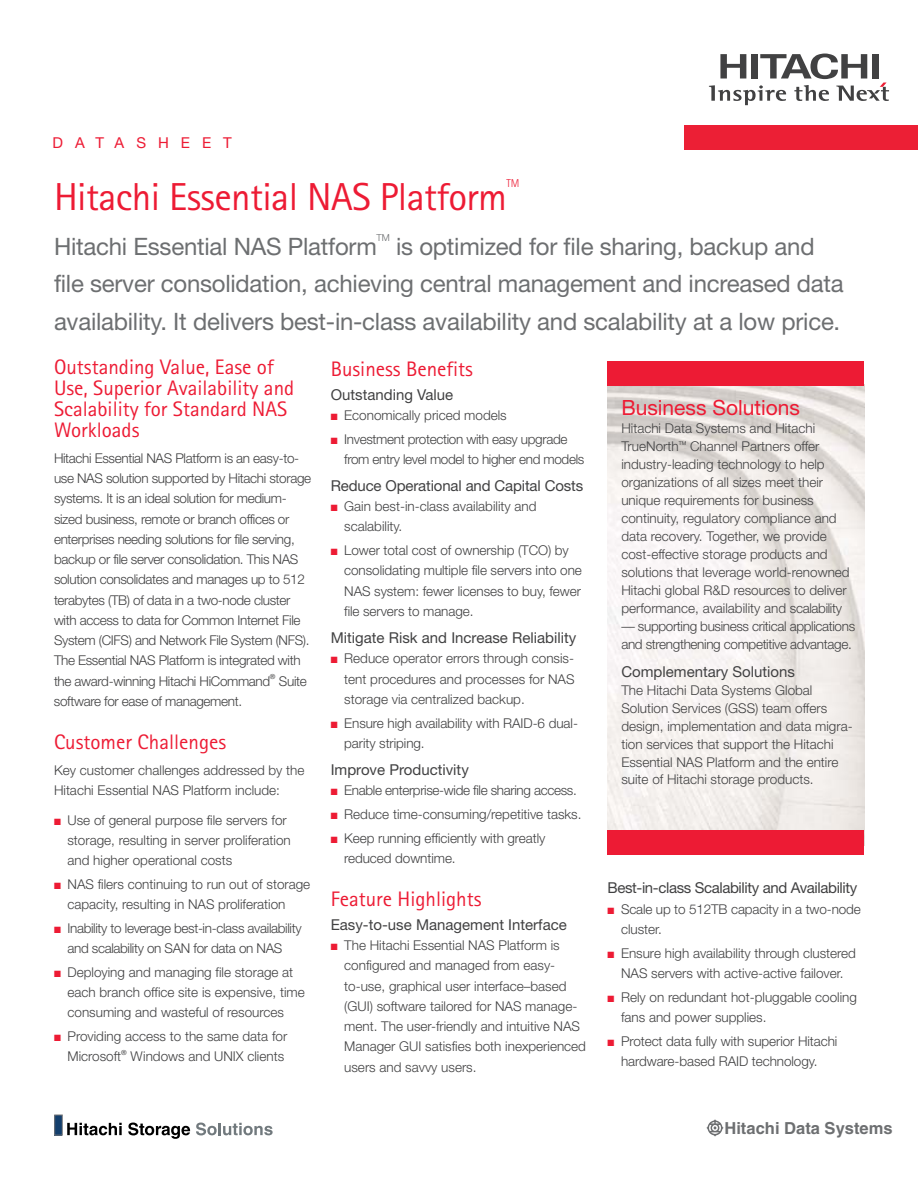
<style>
.page{position:relative;width:918px;height:1188px;background:#fff}
.page>*{position:absolute;margin:0;border:0;box-sizing:border-box;transform-origin:0 0}
.t1{font:39px "Rotis Sans Serif";letter-spacing:-.015em;color:#ed1b34}
.t2{font:24px/37.5px "Helvetica Neue";letter-spacing:-.01em;color:#6d6f71}
.t3{font:21px/21px "Rotis Sans Serif";color:#ed1b34}
.t4{font:21px "Helvetica Neue";color:#ed1b34}
.t5{font:700 16.5px "Helvetica";color:#6d6f71}
.t6{font:15px "Helvetica Neue";color:#414142}
.t7{font:15px "Helvetica Neue";letter-spacing:-.025em;color:#414142}
.t8{font:15px "Helvetica Neue";letter-spacing:.8em;color:#ed1b34}
.t9{font:300 13.5px/20.2px "Helvetica Neue";color:#414142}
.t10{font:300 13.5px/20.2px "Helvetica Neue";letter-spacing:-.025em;color:#414142}
.t11{font:300 11.4px "Rotis Sans Serif";color:#ed1b34}
.t12{font:300 9.6px "Helvetica Neue";color:#6d6f71}
.t13{font:7.05px "Helvetica Neue";color:#414142}
.t14{font:5.25px "Helvetica Neue";color:#414142}
.s1{color:#ed1b34}
</style>
<div class="page">
<svg style="left:706px;top:1119px;width:18px;height:18px"></svg>
<div style="left:684px;top:125px;width:234px;height:25px;background:#ec1f35"></div>
<svg style="left:709px;top:54px;width:180px;height:51px"></svg>
<img style="left:608px;top:385px;width:256px;height:445px">
<div style="left:608px;top:361px;width:256px;height:24px;background:#ed1b34"></div>
<div style="left:608px;top:830px;width:256px;height:25px;background:#ed1b34"></div>
<svg style="left:67px;top:1123px;width:55px;height:12px"></svg>
<svg style="left:128px;top:1123px;width:62px;height:16px"></svg>
<svg style="left:196px;top:1123px;width:77px;height:12px"></svg>
<div style="left:55px;top:1115px;width:7px;height:20px;background:#133f6d"></div>
<p class="t8" style="left:53px;top:138px;width:181px">DATASHEET</p>
<h1 class="t1" style="left:54px;top:183px;width:455px">Hitachi Essential NAS Platform</h1>
<p class="t11" style="left:507px;top:179px;width:15px">TM</p>
<h2 class="t2" style="left:54px;top:230px;width:324px">Hitachi Essential NAS Platform</h2>
<p class="t12" style="left:377px;top:234px;width:15px">TM</p>
<h2 class="t2" style="left:54px;top:230px;width:791px;text-indent:342px">is optimized for file sharing, backup and file server consolidation, achieving central management and increased data availability. It delivers best-in-class availability and scalability at a low price.</h2>
<h3 class="t3" style="left:54px;top:359px;width:242px">Outstanding Value, Ease of<br>Use, Superior Availability and<br>Scalability for Standard NAS<br>Workloads</h3>
<p class="t10" style="left:54px;top:449px;width:259px">Hitachi Essential NAS Platform is an easy-to&shy;use NAS solution supported by Hitachi storage systems. It is an ideal solution for medium&shy;sized business, remote or branch offices or enterprises needing solutions for file serving, backup or file server consolidation. This NAS solution consolidates and manages up to 512 terabytes (TB) of data in a two-node cluster with access to data for Common Internet File System (CIFS) and Network File System (NFS).<br>The Essential NAS Platform is integrated with the award-winning Hitachi HiCommand</p>
<p class="t13" style="left:270px;top:674px;width:7px">®</p>
<p class="t9" style="left:279px;top:672px;width:29px">Suite</p>
<p class="t10" style="left:54px;top:692px;width:190px">software for ease of management.</p>
<h3 class="t3" style="left:54px;top:734px;width:174px">Customer Challenges</h3>
<p class="t9" style="left:54px;top:761px;width:252px">Key customer challenges addressed by the<br>Hitachi Essential NAS Platform include:</p>
<p class="t9" style="left:68px;top:811px;width:225px;text-indent:-13px"><span class="s1">■</span> Use of general purpose file servers for storage, resulting in server proliferation and higher operational costs</p>
<p class="t9" style="left:68px;top:875px;width:244px;text-indent:-13px"><span class="s1">■</span> NAS filers continuing to run out of storage capacity, resulting in NAS proliferation</p>
<p class="t10" style="left:54px;top:919px;width:249px;text-align:center"><span class="s1">■</span> Inability to leverage best-in-class availability and scalability on SAN for data on NAS</p>
<p class="t9" style="left:68px;top:963px;width:239px;text-indent:-13px"><span class="s1">■</span> Deploying and managing file storage at each branch office site is expensive, time consuming and wasteful of resources</p>
<p class="t9" style="left:68px;top:1027px;width:221px;text-indent:-13px"><span class="s1">■</span> Providing access to the same data for<br>Microsoft</p>
<p class="t13" style="left:121px;top:1050px;width:7px">®</p>
<p class="t9" style="left:131px;top:1048px;width:155px">Windows and UNIX clients</p>
<h3 class="t3" style="left:331px;top:360px;width:144px">Business Benefits</h3>
<p class="t6" style="left:331px;top:389px;width:124px">Outstanding Value</p>
<p class="t9" style="left:331px;top:406px;width:178px"><span class="s1">■</span> Economically priced models</p>
<p class="t10" style="left:344px;top:430px;width:242px;text-indent:-13px"><span class="s1">■</span> Investment protection with easy upgrade from entry level model to higher end models</p>
<p class="t6" style="left:331px;top:480px;width:254px">Reduce Operational and Capital Costs</p>
<p class="t9" style="left:344px;top:498px;width:194px;text-indent:-13px"><span class="s1">■</span> Gain best-in-class availability and scalability.</p>
<p class="t9" style="left:344px;top:542px;width:239px;text-indent:-13px"><span class="s1">■</span> Lower total cost of ownership (TCO) by consolidating multiple file servers into one NAS system: fewer licenses to buy, fewer file servers to manage.</p>
<p class="t6" style="left:331px;top:632px;width:247px">Mitigate Risk and Increase Reliability</p>
<p class="t9" style="left:344px;top:650px;width:232px;text-align:justify;text-indent:-13px"><span class="s1">■</span> Reduce operator errors through consis&shy;tent procedures and processes for NAS storage via centralized backup.</p>
<p class="t9" style="left:344px;top:714px;width:235px;text-indent:-13px"><span class="s1">■</span> Ensure high availability with RAID-6 dual&shy;parity striping.</p>
<p class="t6" style="left:331px;top:764px;width:140px">Improve Productivity</p>
<p class="t10" style="left:331px;top:782px;width:248px"><span class="s1">■</span> Enable enterprise-wide file sharing access.</p>
<p class="t9" style="left:331px;top:805px;width:252px"><span class="s1">■</span> Reduce time-consuming/repetitive tasks.</p>
<p class="t9" style="left:344px;top:829px;width:203px;text-indent:-13px"><span class="s1">■</span> Keep running efficiently with greatly reduced downtime.</p>
<h3 class="t3" style="left:331px;top:891px;width:152px">Feature Highlights</h3>
<p class="t6" style="left:331px;top:919px;width:238px">Easy-to-use Management Interface</p>
<p class="t9" style="left:344px;top:936px;width:243px;text-indent:-13px"><span class="s1">■</span> The Hitachi Essential NAS Platform is configured and managed from easy&shy;to-use, graphical user interface–based (GUI) software tailored for NAS manage&shy;ment. The user-friendly and intuitive NAS Manager GUI satisfies both inexperienced users and savvy users.</p>
<h3 class="t4" style="left:621px;top:400px;width:180px">Business Solutions</h3>
<p class="t9" style="left:621px;top:421px;width:195px;line-height:18px">Hitachi Data Systems and Hitachi<br>TrueNorth</p>
<p class="t14" style="left:679px;top:441px;width:9px">TM</p>
<p class="t9" style="left:621px;top:439px;width:230px;line-height:18px;text-indent:69px">Channel Partners offer industry-leading technology to help organizations of all sizes meet their unique requirements for business continuity, regulatory compliance and data recovery. Together, we provide cost-effective storage products and solutions that leverage world-renowned Hitachi global R&amp;D resources to deliver performance, availability and scalability</p>
<p class="t10" style="left:621px;top:619px;width:235px;line-height:18px">— supporting business critical applications and strengthening competitive advantage.</p>
<p class="t6" style="left:621px;top:666px;width:175px">Complementary Solutions</p>
<p class="t9" style="left:621px;top:682px;width:233px;line-height:18px">The Hitachi Data Systems Global Solution Services (GSS) team offers design, implementation and data migra&shy;tion services that support the Hitachi Essential NAS Platform and the entire suite of Hitachi storage products.</p>
<p class="t7" style="left:608px;top:883px;width:251px">Best-in-class Scalability and Availability</p>
<p class="t9" style="left:621px;top:900px;width:241px;text-indent:-13px"><span class="s1">■</span> Scale up to 512TB capacity in a two-node cluster.</p>
<p class="t9" style="left:608px;top:944px;width:250px;text-align:center"><span class="s1">■</span> Ensure high availability through clustered<br>NAS servers with active-active failover.</p>
<p class="t9" style="left:621px;top:988px;width:238px;text-indent:-13px"><span class="s1">■</span> Rely on redundant hot-pluggable cooling fans and power supplies.</p>
<p class="t9" style="left:608px;top:1032px;width:231px;text-align:center"><span class="s1">■</span> Protect data fully with superior Hitachi hardware-based RAID technology.</p>
<p class="t5" style="left:724px;top:1122px;width:170px">Hitachi Data Systems</p>
</div>
